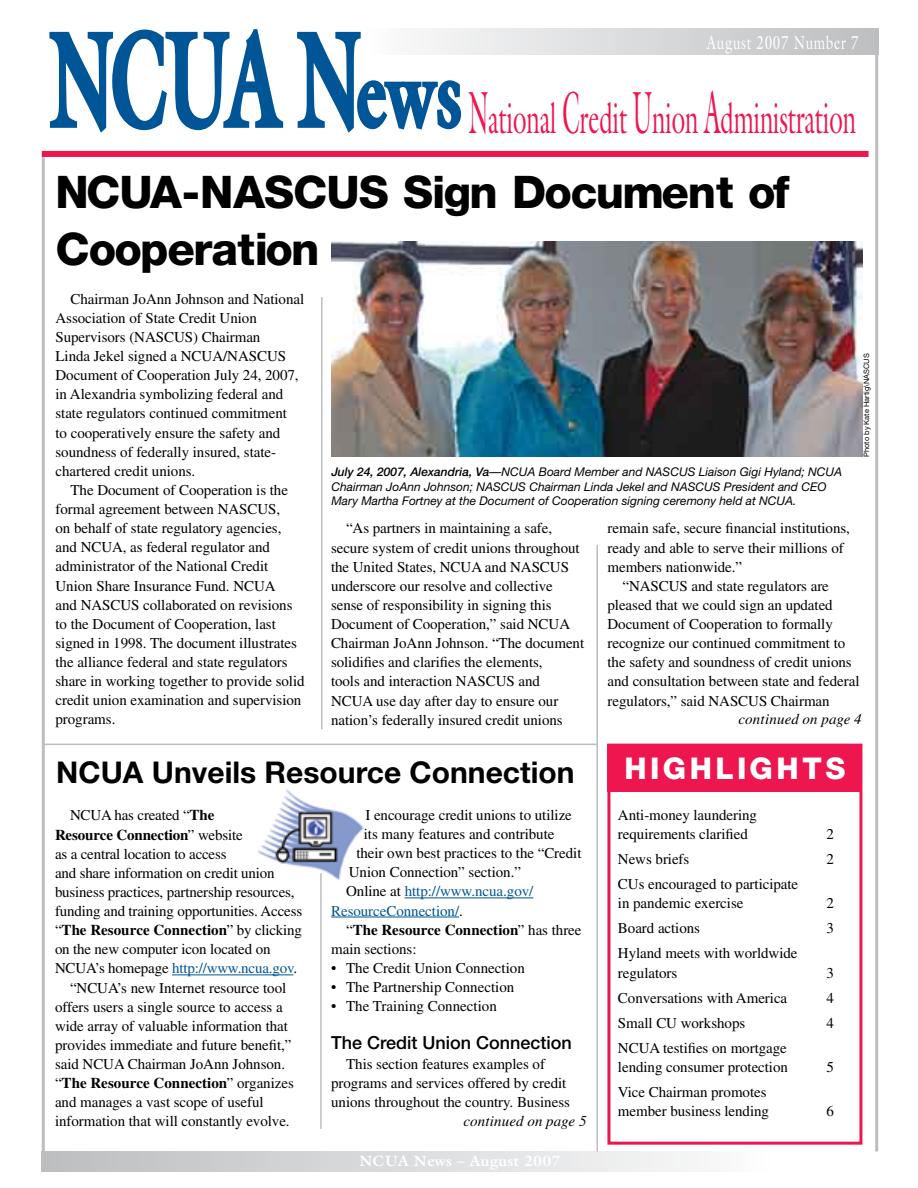
<style>
.page{position:relative;width:918px;height:1188px;background:#fff}
.page>*{position:absolute;margin:0;border:0;box-sizing:border-box;transform-origin:0 0}
.t1{font:800 45px/57px "Helvetica Neue";letter-spacing:-.02em;color:#000}
.t2{font:43.2px "Galliard";letter-spacing:-.005em;color:#ed164f;scale:.56 1}
.t3{font:700 30px "Helvetica Neue";color:#000}
.t4{font:800 30px "Helvetica Neue";letter-spacing:.12em;color:#fff}
.t5{font:18.9px "Galliard";letter-spacing:.05em;color:#fff;scale:.71 1}
.t6{font:500 18px "Helvetica Neue";color:#000}
.t7{font:15px/19.2px "Times";letter-spacing:-.005em;color:#000}
.t8{font:700 15px "Times";color:#000}
.t9{font:15px "Times";letter-spacing:-.005em;color:#005596}
.t10{font:italic 15px "Times";letter-spacing:.01em;color:#000}
.t11{font:700 15px "Galliard";letter-spacing:.01em;color:#fff}
.t12{font:italic 12px/14.4px "Helvetica Neue";color:#000}
.t13{font:7.5px "Helvetica Neue";color:#000}
.s1{font-size:60px}
.s2{font-weight:500}
.s3{color:#000}
.s4{font-weight:400}
.s5{font-weight:700}
</style>
<div class="page">
<img style="left:257px;top:789px;width:107px;height:91px">
<div style="left:42px;top:1151px;width:836px;height:21px;background:linear-gradient(to right,#bcbec0,#fff)"></div>
<hr style="left:596px;top:545px;width:2px;height:606px;background:#bcbdbf">
<hr style="left:42px;top:153px;width:3px;height:1001px;background:#bcbdbf">
<svg style="left:49px;top:29px;width:235px;height:104px"></svg>
<svg style="left:297px;top:31px;width:165px;height:102px"></svg>
<div style="left:364px;top:29px;width:514px;height:26px;background:linear-gradient(to right,#fcfcfd,#bcbec0)"></div>
<div style="left:42px;top:151px;width:827px;height:6px;background:#ed164f"></div>
<hr style="left:875px;top:29px;width:3px;height:1122px;background:#bcbdbf">
<div style="left:607px;top:744px;width:255px;height:401px;border:3px solid #ed164f"></div>
<div style="left:607px;top:744px;width:255px;height:47px;background:#ed164f"></div>
<hr style="left:321px;top:297px;width:2px;height:432px;background:#bcbdbf">
<img style="left:331px;top:241px;width:532px;height:216px">
<hr style="left:172px;top:975px;width:121px;height:1px;background:#005596">
<hr style="left:405px;top:898px;width:128px;height:1px;background:#005596">
<hr style="left:331px;top:917px;width:128px;height:1px;background:#005596">
<hr style="left:43px;top:744px;width:554px;height:1px;background:#bcbdbf">
<hr style="left:320px;top:873px;width:2px;height:256px;background:#bcbdbf">
<h2 class="t2" style="left:50px;top:91px;width:1441px"><sup>NCU</sup><sup>A</sup> <sup>N</sup><sup>ews</sup> <span class="s1">N</span>ational <span class="s1">C</span>redit <span class="s1">U</span>nion <span class="s1">A</span>dministration</h2>
<p class="t5" style="left:707px;top:30px;width:215px">August 2007 Number 7</p>
<h1 class="t1" style="left:56px;top:163px;width:735px">NCUA-NASCUS Sign Document of<br>Cooperation</h1>
<p class="t7" style="left:56px;top:289px;width:250px;text-indent:15px">Chairman JoAnn Johnson and National Association of State Credit Union Supervisors (NASCUS) Chairman<br>Linda Jekel signed a NCUA/NASCUS Document of Cooperation July 24, 2007, in Alexandria symbolizing federal and state regulators continued commitment<br>to cooperatively ensure the safety and soundness of federally insured, state&shy;chartered credit unions.</p>
<p class="t7" style="left:56px;top:480px;width:251px;text-indent:15px">The Document of Cooperation is the formal agreement between NASCUS,<br>on behalf of state regulatory agencies, and NCUA, as federal regulator and administrator of the National Credit Union Share Insurance Fund. NCUA<br>and NASCUS collaborated on revisions to the Document of Cooperation, last signed in 1998. The document illustrates the alliance federal and state regulators share in working together to provide solid credit union examination and supervision programs.</p>
<p class="t12" style="left:331px;top:465px;width:512px"><span class="s2">July 24, 2007, Alexandria, Va</span>—NCUA Board Member and NASCUS Liaison Gigi Hyland; NCUA<br>Chairman JoAnn Johnson; NASCUS Chairman Linda Jekel and NASCUS President and CEO<br>Mary Martha Fortney at the Document of Cooperation signing ceremony held at NCUA.</p>
<p class="t13" style="left:862px;top:457px;width:105px;rotate:-90deg">Photo by Kate Hartig\NASCUS</p>
<p class="t7" style="left:331px;top:519px;width:255px;text-indent:15px">“As partners in maintaining a safe, secure system of credit unions throughout the United States, NCUA and NASCUS underscore our resolve and collective sense of responsibility in signing this Document of Cooperation,” said NCUA Chairman JoAnn Johnson. “The document solidifies and clarifies the elements,<br>tools and interaction NASCUS and NCUA use day after day to ensure our nation’s federally insured credit unions</p>
<p class="t7" style="left:608px;top:519px;width:244px">remain safe, secure financial institutions, ready and able to serve their millions of members nationwide.”</p>
<p class="t7" style="left:608px;top:576px;width:254px;text-indent:15px">“NASCUS and state regulators are pleased that we could sign an updated Document of Cooperation to formally recognize our continued commitment to the safety and soundness of credit unions and consultation between state and federal regulators,” said NASCUS Chairman</p>
<p class="t10" style="left:739px;top:711px;width:125px">continued on page 4</p>
<h3 class="t3" style="left:56px;top:753px;width:520px">NCUA Unveils Resource Connection</h3>
<p class="t7" style="left:365px;top:805px;width:208px">I encourage credit unions to utilize</p>
<p class="t7" style="left:364px;top:824px;width:192px">its many features and contribute</p>
<p class="t7" style="left:356px;top:843px;width:227px">their own best practices to the “Credit</p>
<p class="t7" style="left:349px;top:863px;width:174px">Union Connection” section.”</p>
<p class="t9" style="left:346px;top:883px;width:189px"><span class="s3">Online at</span> http://www.ncua.gov/</p>
<p class="t9" style="left:331px;top:902px;width:133px">ResourceConnection/<span class="s3">.</span></p>
<p class="t8" style="left:346px;top:921px;width:237px"><span class="s4">“</span>The Resource Connection<span class="s4">” has three</span></p>
<p class="t7" style="left:331px;top:939px;width:87px">main sections:</p>
<p class="t7" style="left:331px;top:958px;width:195px">• The Credit Union Connection</p>
<p class="t7" style="left:331px;top:977px;width:185px">• The Partnership Connection</p>
<p class="t7" style="left:331px;top:996px;width:167px">• The Training Connection</p>
<p class="t6" style="left:331px;top:1032px;width:242px">The Credit Union Connection</p>
<p class="t7" style="left:331px;top:1054px;width:240px;text-indent:15px">This section features examples of programs and services offered by credit unions throughout the country. Business</p>
<p class="t7" style="left:70px;top:806px;width:146px">NCUA has created “<span class="s5">The</span></p>
<p class="t8" style="left:55px;top:825px;width:189px">Resource Connection<span class="s4">” website</span></p>
<p class="t7" style="left:55px;top:844px;width:173px">as a central location to access</p>
<p class="t7" style="left:55px;top:863px;width:221px">and share information on credit union</p>
<p class="t7" style="left:55px;top:882px;width:241px">business practices, partnership resources,</p>
<p class="t7" style="left:55px;top:901px;width:249px">funding and training opportunities. Access</p>
<p class="t8" style="left:55px;top:921px;width:249px"><span class="s4">“</span>The Resource Connection<span class="s4">” by clicking</span></p>
<p class="t7" style="left:55px;top:940px;width:217px">on the new computer icon located on</p>
<p class="t9" style="left:55px;top:960px;width:244px"><span class="s3">NCUA’s homepage</span> http://www.ncua.gov<span class="s3">.</span></p>
<p class="t7" style="left:70px;top:978px;width:218px">“NCUA’s new Internet resource tool</p>
<p class="t7" style="left:55px;top:997px;width:229px">offers users a single source to access a</p>
<p class="t7" style="left:55px;top:1016px;width:235px">wide array of valuable information that</p>
<p class="t7" style="left:55px;top:1035px;width:238px">provides immediate and future benefit,”</p>
<p class="t7" style="left:55px;top:1054px;width:232px">said NCUA Chairman JoAnn Johnson.</p>
<p class="t8" style="left:55px;top:1074px;width:240px"><span class="s4">“</span>The Resource Connection<span class="s4">” organizes</span></p>
<p class="t7" style="left:55px;top:1093px;width:210px">and manages a vast scope of useful</p>
<p class="t7" style="left:55px;top:1112px;width:236px">information that will constantly evolve.</p>
<p class="t10" style="left:463px;top:1112px;width:125px">continued on page 5</p>
<p class="t11" style="left:360px;top:1151px;width:203px">NCUA News – August 2007</p>
<h3 class="t4" style="left:624px;top:751px;width:222px">HIGHLIGHTS</h3>
<p class="t7" style="left:618px;top:805px;width:141px">Anti-money laundering requirements clarified</p>
<p class="t7" style="left:826px;top:824px;width:9px">2</p>
<p class="t7" style="left:618px;top:849px;width:73px">News briefs</p>
<p class="t7" style="left:826px;top:849px;width:9px">2</p>
<p class="t7" style="left:618px;top:874px;width:182px">CUs encouraged to participate in pandemic exercise</p>
<p class="t7" style="left:826px;top:893px;width:9px">2</p>
<p class="t7" style="left:618px;top:919px;width:84px">Board actions</p>
<p class="t7" style="left:826px;top:919px;width:9px">3</p>
<p class="t7" style="left:618px;top:944px;width:181px">Hyland meets with worldwide regulators</p>
<p class="t7" style="left:826px;top:963px;width:9px">3</p>
<p class="t7" style="left:618px;top:988px;width:171px">Conversations with America</p>
<p class="t7" style="left:826px;top:988px;width:9px">4</p>
<p class="t7" style="left:618px;top:1013px;width:129px">Small CU workshops</p>
<p class="t7" style="left:826px;top:1013px;width:9px">4</p>
<p class="t7" style="left:618px;top:1038px;width:172px">NCUA testifies on mortgage lending consumer protection</p>
<p class="t7" style="left:826px;top:1057px;width:9px">5</p>
<p class="t7" style="left:618px;top:1082px;width:153px">Vice Chairman promotes member business lending</p>
<p class="t7" style="left:826px;top:1102px;width:9px">6</p>
</div>
